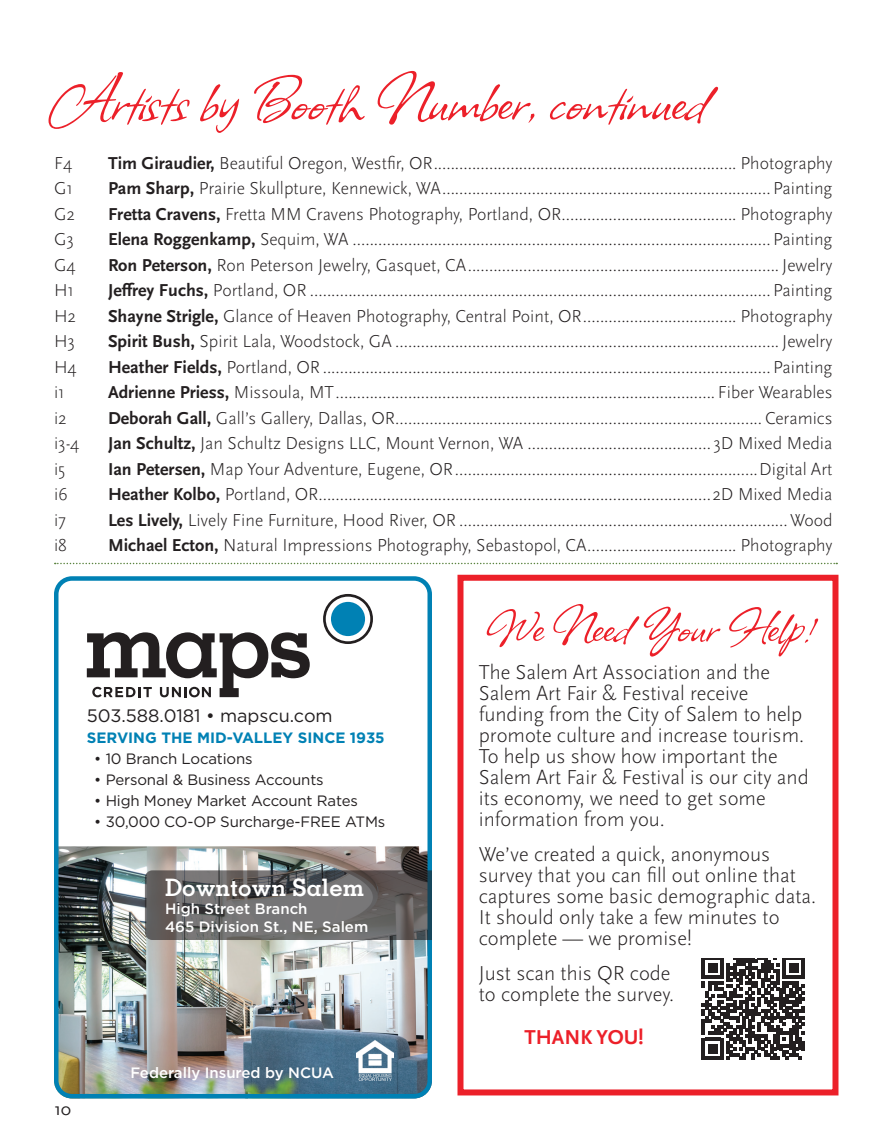
<style>
.page{position:relative;width:891px;height:1148px;background:#fff}
.page>*{position:absolute;margin:0;border:0;box-sizing:border-box;transform-origin:0 0}
.Page_header{font:72px "Allison";color:#ec2029}
.Page_header-2{font:55.5px "Allison";color:#ec2029}
.t1{font:700 24px "Memphis LT Std";color:#fff}
.Body_text{font:300 21px/21px "Scala Sans Pro";color:#231f20}
.Artist_lists_HEADER{font:700 21px "Scala Sans Pro";color:#ec2029}
.Artists_lists{font:300 18px "Scala Sans Pro";color:#231f20}
.t2{font:18px "Gotham";color:#231f20}
.t3{font:18px "Scala Sans Pro";color:#231f20}
.t4{font:15px "Gotham";letter-spacing:-.01em;color:#231f20}
.t5{font:500 15px/18px "Gotham";color:#fff}
.t6{font:700 15px "Gotham";color:#0081b4}
.s1{font-weight:700}
</style>
<div class="page">
<img style="left:59px;top:846px;width:368px;height:252px">
<div style="left:54px;top:576px;width:378px;height:522px;border:4px solid #0081b4;border-radius:16px"></div>
<img style="left:356px;top:1040px;width:37px;height:40px">
<svg style="left:145px;top:870px;width:287px;height:70px;background:#646364"></svg>
<svg style="left:323px;top:594px;width:50px;height:50px"></svg>
<div style="left:331px;top:602px;width:34px;height:34px;background:#0081b4;border-radius:50%"></div>
<svg style="left:87px;top:632px;width:223px;height:65px"></svg>
<div style="left:458px;top:574px;width:380px;height:521px;border:6px solid #ec2029"></div>
<svg style="left:55px;top:562px;width:782px;height:2px"></svg>
<svg style="left:702px;top:958px;width:103px;height:101px"></svg>
<hr style="left:801px;top:1040px;width:4px;height:10px;background:#231f20">
<p class="Page_header" style="left:54px;top:52px;width:653px">Artists by Booth Number, continued</p>
<p class="Artists_lists" style="left:54px;top:152px;width:20px">F4</p>
<p class="Artists_lists" style="left:108px;top:152px;width:726px"><span class="s1">Tim Giraudier,</span> Beautiful Oregon, Westfir, OR....................................................................... Photography</p>
<p class="Artists_lists" style="left:54px;top:178px;width:21px">G1</p>
<p class="Artists_lists" style="left:108px;top:178px;width:726px"><span class="s1">Pam Sharp,</span> Prairie Skullpture, Kennewick, WA.............................................................................Painting</p>
<p class="Artists_lists" style="left:54px;top:203px;width:23px">G2</p>
<p class="Artists_lists" style="left:108px;top:203px;width:726px"><span class="s1">Fretta Cravens,</span> Fretta MM Cravens Photography, Portland, OR......................................... Photography</p>
<p class="Artists_lists" style="left:54px;top:229px;width:21px">G3</p>
<p class="Artists_lists" style="left:108px;top:229px;width:726px"><span class="s1">Elena Roggenkamp,</span> Sequim, WA ..................................................................................................Painting</p>
<p class="Artists_lists" style="left:54px;top:254px;width:23px">G4</p>
<p class="Artists_lists" style="left:108px;top:254px;width:726px"><span class="s1">Ron Peterson,</span> Ron Peterson Jewelry, Gasquet, CA......................................................................... Jewelry</p>
<p class="Artists_lists" style="left:54px;top:280px;width:22px">H1</p>
<p class="Artists_lists" style="left:108px;top:280px;width:726px"><span class="s1">Jeffrey Fuchs,</span> Portland, OR ............................................................................................................Painting</p>
<p class="Artists_lists" style="left:54px;top:305px;width:24px">H2</p>
<p class="Artists_lists" style="left:108px;top:305px;width:726px"><span class="s1">Shayne Strigle,</span> Glance of Heaven Photography, Central Point, OR.................................... Photography</p>
<p class="Artists_lists" style="left:54px;top:331px;width:23px">H3</p>
<p class="Artists_lists" style="left:108px;top:331px;width:726px"><span class="s1">Spirit Bush,</span> Spirit Lala, Woodstock, GA .......................................................................................... Jewelry</p>
<p class="Artists_lists" style="left:54px;top:356px;width:24px">H4</p>
<p class="Artists_lists" style="left:108px;top:356px;width:726px"><span class="s1">Heather Fields,</span> Portland, OR.........................................................................................................Painting</p>
<p class="Artists_lists" style="left:54px;top:382px;width:12px">i1</p>
<p class="Artists_lists" style="left:108px;top:382px;width:726px"><span class="s1">Adrienne Priess,</span> Missoula, MT......................................................................................... Fiber Wearables</p>
<p class="Artists_lists" style="left:54px;top:407px;width:14px">i2</p>
<p class="Artists_lists" style="left:108px;top:407px;width:726px"><span class="s1">Deborah Gall,</span> Gall’s Gallery, Dallas, OR...................................................................................... Ceramics</p>
<p class="Artists_lists" style="left:54px;top:433px;width:27px">i3-4</p>
<p class="Artists_lists" style="left:108px;top:433px;width:726px"><span class="s1">Jan Schultz,</span> Jan Schultz Designs LLC, Mount Vernon, WA ........................................... 3D Mixed Media</p>
<p class="Artists_lists" style="left:54px;top:458px;width:13px">i5</p>
<p class="Artists_lists" style="left:108px;top:458px;width:726px"><span class="s1">Ian Petersen,</span> Map Your Adventure, Eugene, OR.......................................................................Digital Art</p>
<p class="Artists_lists" style="left:54px;top:484px;width:15px">i6</p>
<p class="Artists_lists" style="left:108px;top:484px;width:726px"><span class="s1">Heather Kolbo,</span> Portland, OR............................................................................................2D Mixed Media</p>
<p class="Artists_lists" style="left:54px;top:509px;width:14px">i7</p>
<p class="Artists_lists" style="left:108px;top:509px;width:726px"><span class="s1">Les Lively,</span> Lively Fine Furniture, Hood River, OR .............................................................................Wood</p>
<p class="Artists_lists" style="left:54px;top:535px;width:14px">i8</p>
<p class="Artists_lists" style="left:108px;top:535px;width:726px"><span class="s1">Michael Ecton,</span> Natural Impressions Photography, Sebastopol, CA................................... Photography</p>
<p class="t2" style="left:87px;top:703px;width:247px">503.588.0181 • mapscu.com</p>
<p class="t6" style="left:87px;top:727px;width:299px">SERVING THE MID-VALLEY SINCE 1935</p>
<p class="t4" style="left:94px;top:748px;width:160px">• 10 Branch Locations</p>
<p class="t4" style="left:94px;top:769px;width:231px">• Personal &amp; Business Accounts</p>
<p class="t4" style="left:94px;top:790px;width:265px">• High Money Market Account Rates</p>
<p class="t4" style="left:94px;top:811px;width:293px">• 30,000 CO-OP Surcharge-FREE ATMs</p>
<p class="t1" style="left:165px;top:872px;width:201px">Downtown Salem</p>
<p class="t5" style="left:165px;top:899px;width:205px">High Street Branch<br>465 Division St., NE, Salem</p>
<p class="t3" style="left:54px;top:1098px;width:19px">10</p>
<p class="t5" style="left:130px;top:1063px;width:205px">Federally Insured by NCUA</p>
<p class="Page_header-2" style="left:487px;top:589px;width:324px">We Need Your Help!</p>
<p class="Body_text" style="left:479px;top:662px;width:331px">The Salem Art Association and the Salem Art Fair &amp; Festival receive funding from the City of Salem to help promote culture and increase tourism.<br>To help us show how important the Salem Art Fair &amp; Festival is our city and its economy, we need to get some information from you.</p>
<p class="Body_text" style="left:479px;top:843px;width:339px">We’ve created a quick, anonymous survey that you can fill out online that captures some basic demographic data.<br>It should only take a few minutes to complete — we promise!</p>
<p class="Body_text" style="left:479px;top:962px;width:197px">Just scan this QR code to complete the survey.</p>
<p class="Artist_lists_HEADER" style="left:524px;top:1025px;width:121px">THANK YOU!</p>
</div>
